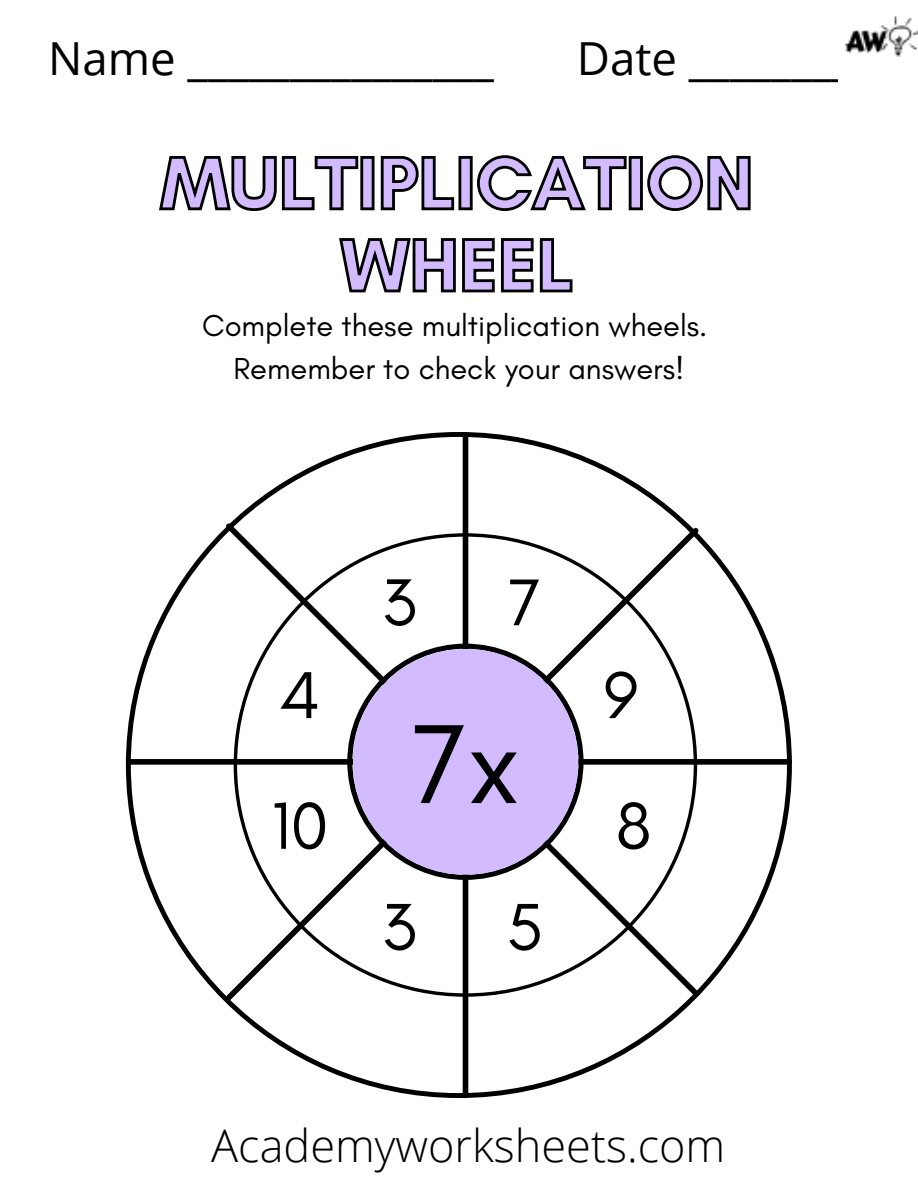
<style>
.page{position:relative;width:918px;height:1188px;background:#fff}
.page>*{position:absolute;margin:0;border:0;box-sizing:border-box;transform-origin:0 0}
.t1{font:700 75.6px/82.2px "Glacial Indifference";color:#d2bbff;text-align:center}
.t2{font:67.5px/130.6px "Glacial Indifference";color:#000}
.t3{font:45.6px "Open Sans";color:#000}
.t4{font:300 45.15px "Open Sans";color:#000}
.t5{font:30.9px/42.8px "Glacial Indifference";color:#000;text-align:center}
</style>
<div class="page">
<svg style="left:159px;top:155px;width:592px;height:56px"></svg>
<svg style="left:339px;top:238px;width:234px;height:55px"></svg>
<svg style="left:126px;top:432px;width:666px;height:666px"></svg>
<div style="left:129px;top:759px;width:660px;height:6px;background:#000"></div>
<div style="left:463px;top:435px;width:5px;height:660px;background:#000"></div>
<svg style="left:221px;top:518px;width:483px;height:483px"></svg>
<div style="left:353px;top:649px;width:225px;height:226px;background:#d2bbff;border-radius:50%"></div>
<img style="left:845px;top:16px;width:73px;height:41px">
<h3 class="t3" style="left:48px;top:26px;width:447px">Name _______________</h3>
<h3 class="t3" style="left:577px;top:26px;width:297px">Date _________</h3>
<h1 class="t1" style="left:160px;top:141px;width:595px">MULTIPLICATION<br>WHEEL</h1>
<p class="t5" style="left:202px;top:304px;width:507px">Complete these multiplication wheels.<br>Remember to check your answers!</p>
<h2 class="t2" style="left:381px;top:536px;width:37px">3</h2>
<h2 class="t2" style="left:508px;top:536px;width:35px">7</h2>
<h2 class="t2" style="left:271px;top:629px;width:250px">4<br>10 <sup>7x</sup></h2>
<h2 class="t2" style="left:381px;top:861px;width:37px">3</h2>
<h2 class="t2" style="left:506px;top:861px;width:39px">5</h2>
<h2 class="t2" style="left:604px;top:629px;width:36px">9</h2>
<h2 class="t2" style="left:616px;top:760px;width:37px">8</h2>
<h3 class="t4" style="left:211px;top:1114px;width:516px">Academyworksheets.com</h3>
</div>
